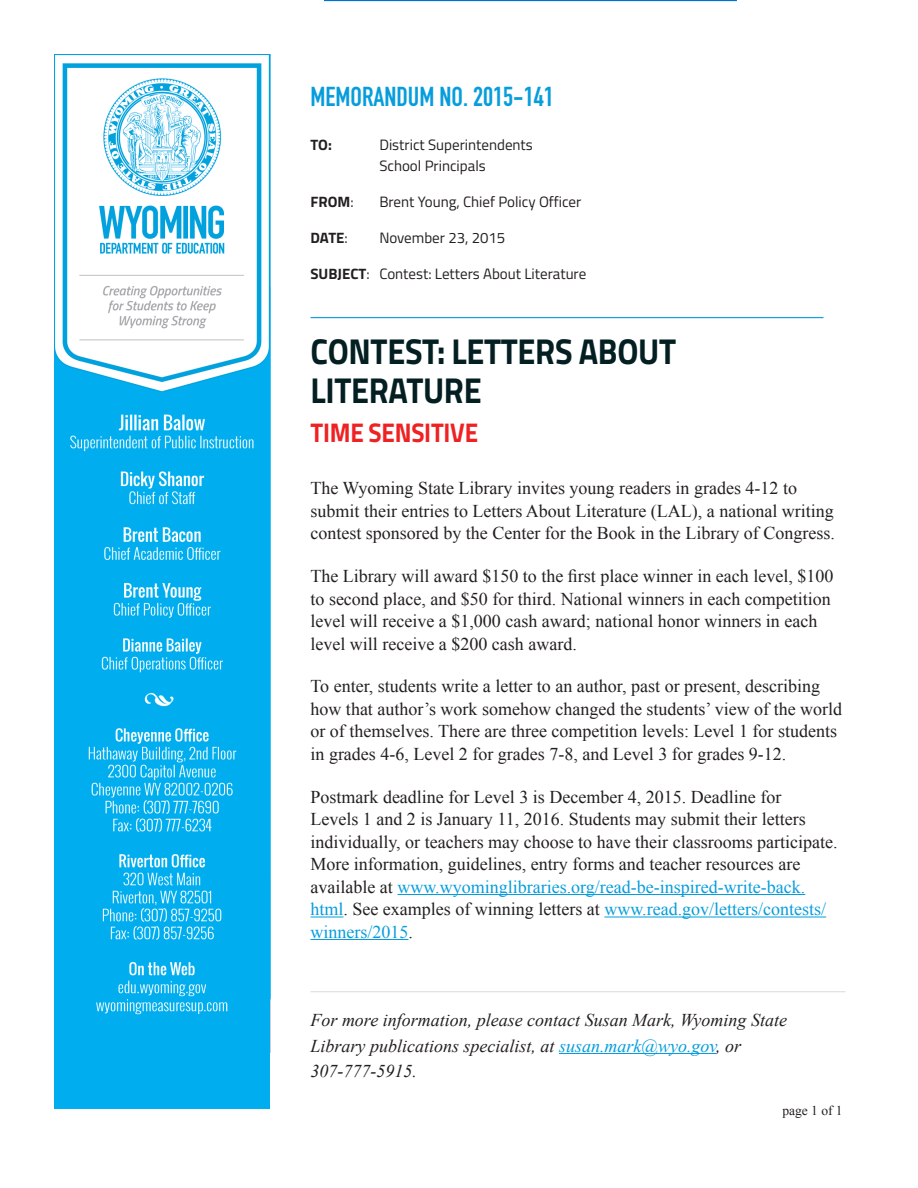
<style>
.page{position:relative;width:918px;height:1188px;background:#fff}
.page>*{position:absolute;margin:0;border:0;box-sizing:border-box;transform-origin:0 0}
.Headline{font:700 36px/39px "Titillium Web";letter-spacing:-.01em;color:#041f22;scale:.9 1}
.Section_Title{font:27px "DIN Engschrift Std";color:#069ddc}
.Headline-2{font:700 27px "Titillium Web";letter-spacing:-.01em;color:#ee2123;scale:.9 1}
.t1{font:18px/22.5px "Times New Roman";color:#231f20}
.footer_byline{font:italic 18px/25.5px "Times New Roman";color:#231f20}
.Emphasis{font:15px "Titillium Web";color:#231f20}
.Emphasis-2{font:700 15px "Titillium Web";color:#231f20}
.t2{font:13.5px "Times New Roman";color:#231f20}
.s1{font-weight:400}
.s2{font-weight:700}
.s3{color:#069ddc}
</style>
<div class="page">
<hr style="left:324px;top:0;width:413px;height:1px;background:#0073ce">
<hr style="left:397px;top:894px;width:408px;height:1px;background:#069ddc">
<hr style="left:310px;top:917px;width:34px;height:1px;background:#069ddc">
<hr style="left:604px;top:917px;width:222px;height:1px;background:#069ddc">
<hr style="left:310px;top:939px;width:98px;height:1px;background:#069ddc">
<hr style="left:310px;top:991px;width:536px;height:1px;background:#dbdfe2">
<hr style="left:559px;top:1053px;width:157px;height:1px;background:#069ddc">
<hr style="left:310px;top:317px;width:514px;height:1px;background:#069ddc">
<img style="left:54px;top:54px;width:216px;height:1055px">
<p class="Section_Title" style="left:310px;top:81px;width:245px">MEMORANDUM NO. 2015-141</p>
<p class="Emphasis-2" style="left:310px;top:133px;width:23px">TO:</p>
<p class="Emphasis" style="left:379px;top:133px;width:155px">District Superintendents</p>
<p class="Emphasis" style="left:379px;top:154px;width:108px">School Principals</p>
<p class="Emphasis-2" style="left:310px;top:190px;width:45px">FROM<span class="s1">:</span></p>
<p class="Emphasis" style="left:379px;top:190px;width:204px">Brent Young, Chief Policy Officer</p>
<p class="Emphasis-2" style="left:310px;top:226px;width:39px">DATE<span class="s1">:</span></p>
<p class="Emphasis" style="left:379px;top:226px;width:128px">November 23, 2015</p>
<p class="Emphasis" style="left:310px;top:262px;width:277px"><span class="s2">SUBJECT</span>: Contest: Letters About Literature</p>
<p class="Headline" style="left:311px;top:330px;width:408px">CONTEST: LETTERS ABOUT<br>LITERATURE</p>
<p class="Headline-2" style="left:311px;top:412px;width:188px">TIME SENSITIVE</p>
<p class="t1" style="left:310px;top:477px;width:526px">The Wyoming State Library invites young readers in grades 4-12 to submit their entries to Letters About Literature (LAL), a national writing contest sponsored by the Center for the Book in the Library of Congress.</p>
<p class="t1" style="left:310px;top:564px;width:524px">The Library will award $150 to the first place winner in each level, $100 to second place, and $50 for third. National winners in each competition level will receive a $1,000 cash award; national honor winners in each level will receive a $200 cash award.</p>
<p class="t1" style="left:310px;top:675px;width:533px">To enter, students write a letter to an author, past or present, describing how that author’s work somehow changed the students’ view of the world or of themselves. There are three competition levels: Level 1 for students in grades 4-6, Level 2 for grades 7-8, and Level 3 for grades 9-12.</p>
<p class="t1" style="left:310px;top:785px;width:529px">Postmark deadline for Level 3 is December 4, 2015. Deadline for<br>Levels 1 and 2 is January 11, 2016. Students may submit their letters individually, or teachers may choose to have their classrooms participate.<br>More information, guidelines, entry forms and teacher resources are available at <span class="s3">www.wyominglibraries.org/read-be-inspired-write-back. html</span>. See examples of winning letters at <span class="s3">www.read.gov/letters/contests/ winners/2015</span>.</p>
<p class="footer_byline" style="left:310px;top:1007px;width:478px">For more information, please contact Susan Mark, Wyoming State<br>Library publications specialist, at <span class="s3">susan.mark@wyo.gov</span>, or<br>307-777-5915.</p>
<p class="t2" style="left:782px;top:1102px;width:62px">page 1 of 1</p>
</div>
